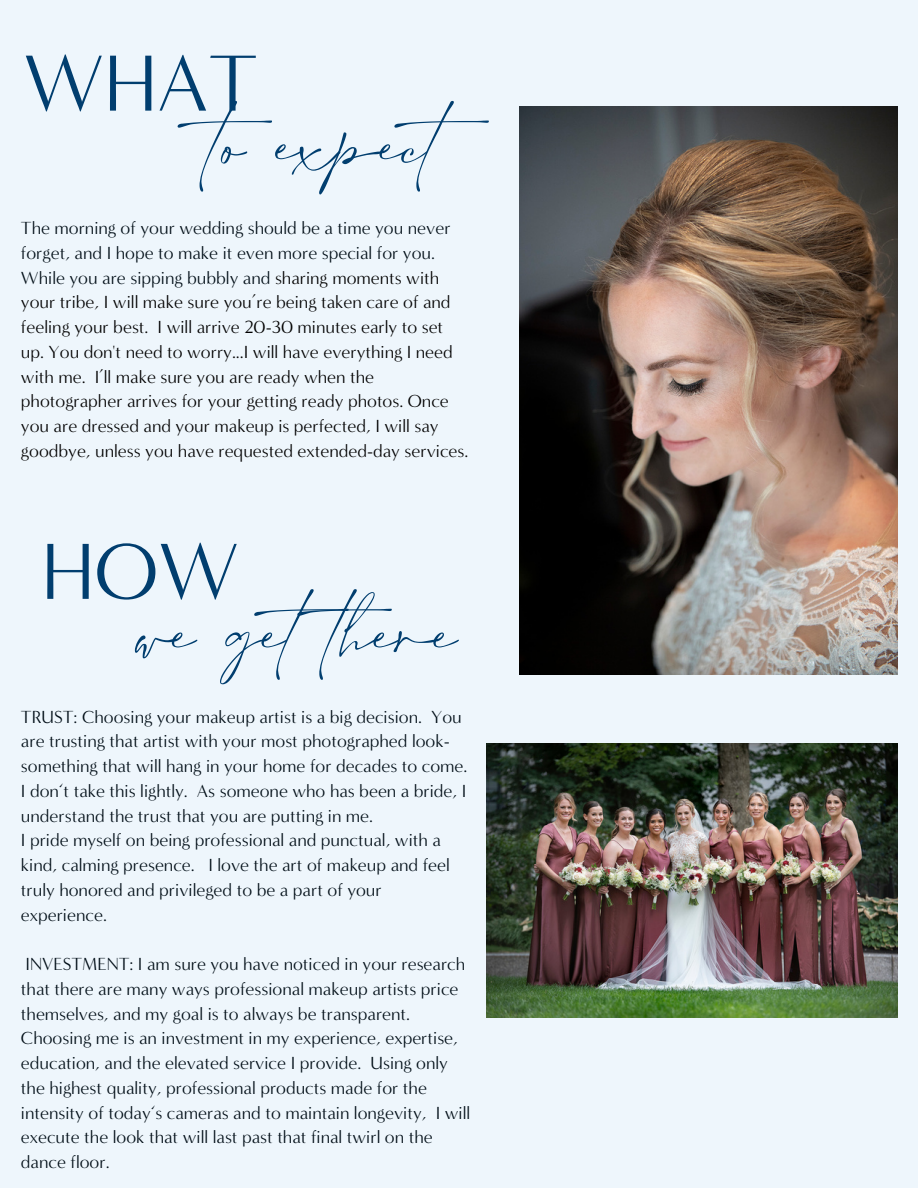
<style>
.page{position:relative;width:918px;height:1188px;background:#eef6fc}
.page>*{position:absolute;margin:0;border:0;box-sizing:border-box;transform-origin:0 0}
.t1{font:113.25px "Salty Feathers";color:#013e6f}
.t2{font:81.6px "Minerva Modern";color:#013e6f}
.t3{font:18px/24.8px "Minerva Modern";color:#000d16}
.t4{font:18px/24.8px "Minerva Modern";color:#000}
.s1{color:#000d16}
</style>
<div class="page">
<img style="left:519px;top:106px;width:378px;height:568px">
<img style="left:487px;top:743px;width:410px;height:275px">
<h2 class="t2" style="left:23px;top:34px;width:236px">WHAT</h2>
<p class="t1" style="left:210px;top:94px;width:313px">to expect</p>
<p class="t4" style="left:21px;top:216px;width:449px"><span class="s1">The morning of your wedding should be a time you never forget, and I hope to make it even more special for you.<br>While you are sipping bubbly and</span> sharing moments with your tribe, I will make sure you’re being taken care of and feeling your best. I will arrive 20-30 minutes early to set up. You don't need to worry...I will have everything I need with me. I’ll make sure you are ready when the photographer arrives for your getting ready photos. Once you are dressed and your makeup is perfected, I will say goodbye, unless you have requested extended-day services.</p>
<h1 class="t2" style="left:42px;top:522px;width:199px">HOW</h1>
<p class="t1" style="left:139px;top:582px;width:321px">we getthere</p>
<p class="t3" style="left:21px;top:704px;width:448px">TRUST: Choosing your makeup artist is a big decision. You are trusting that artist with your most photographed look&shy;something that will hang in your home for decades to come.<br>I don‘t take this lightly. As someone who has been a bride, I understand the trust that you are putting in me.</p>
<p class="t3" style="left:21px;top:828px;width:430px">I pride myself on being professional and punctual, with a kind, calming presence. I love the art of makeup and feel truly honored and privileged to be a part of your experience.</p>
<p class="t3" style="left:21px;top:952px;width:451px">INVESTMENT: I am sure you have noticed in your research that there are many ways professional makeup artists price themselves, and my goal is to always be transparent.<br>Choosing me is an investment in my experience, expertise, education, and the elevated service I provide. Using only the highest quality, professional products made for the intensity of today‘s cameras and to maintain longevity, I will execute the look that will last past that final twirl on the dance floor.</p>
</div>
